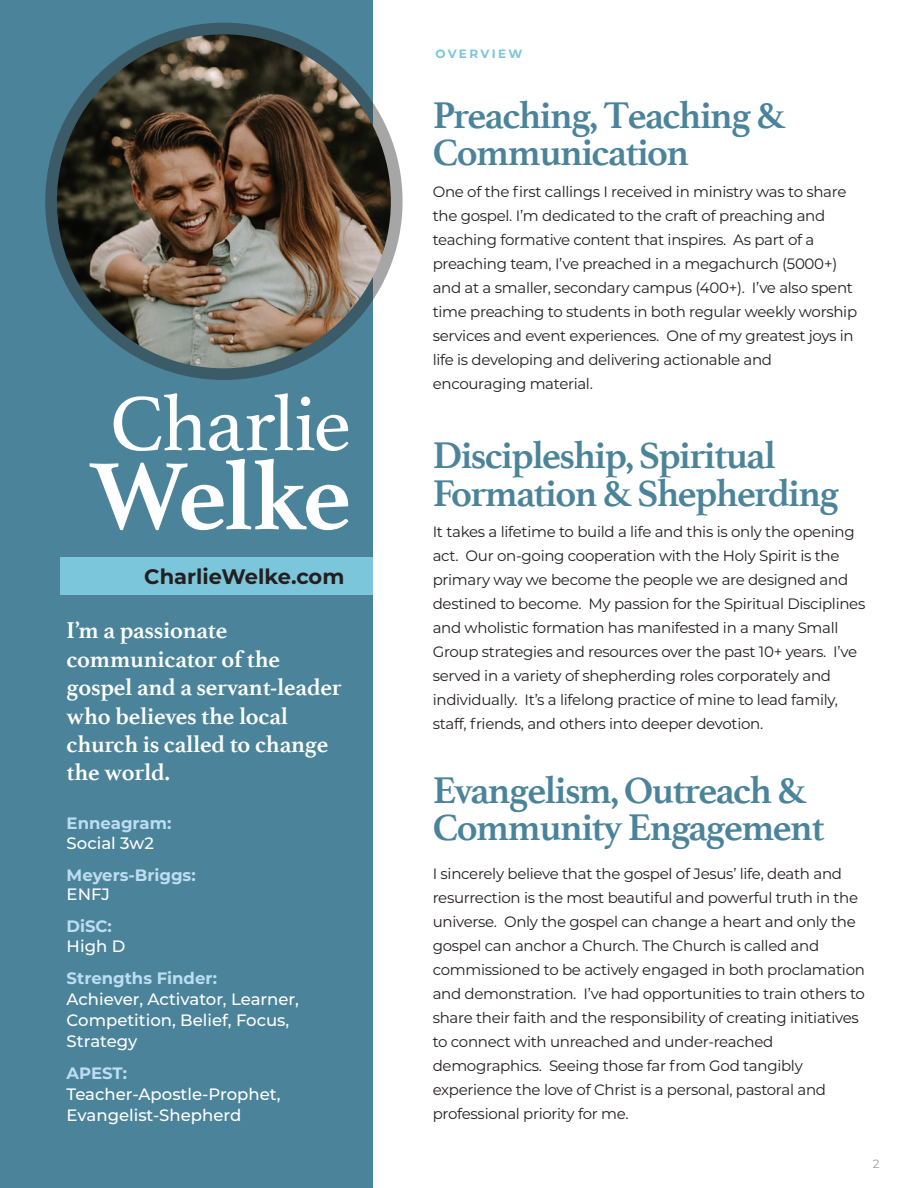
<style>
.page{position:relative;width:918px;height:1188px;background:#fff}
.page>*{position:absolute;margin:0;border:0;box-sizing:border-box;transform-origin:0 0}
.t1{font:700 100.2px "Athelas";letter-spacing:-.035em;color:#fff}
.t2{font:81px "Athelas";letter-spacing:-.025em;color:#fff}
.t3{font:700 39px/37.5px "Athelas";letter-spacing:-.04em;color:#4b849a}
.t4{font:700 24px/28.5px "Athelas";letter-spacing:-.01em;color:#fff}
.t5{font:700 21px "Montserrat";color:#231f20}
.t6{font:500 16.5px/21px "Montserrat";color:#fff}
.t7{font:700 16.5px "Montserrat";color:#bdddf0}
.t8{font:15px/24px "Montserrat";letter-spacing:-.02em;color:#231f20}
.t9{font:700 12px "Montserrat";letter-spacing:.19em;color:#7cc6db}
.t10{font:12px "Montserrat";color:#a09f9f}
</style>
<div class="page">
<div style="left:0;top:0;width:373px;height:1188px;background:#4b849a"></div>
<svg style="left:45px;top:23px;width:358px;height:357px;background:#4e6874"></svg>
<img style="left:57px;top:34px;width:334px;height:334px;border-radius:167px">
<div style="left:60px;top:558px;width:313px;height:37px;background:#7cc6db"></div>
<h2 class="t2" style="left:110px;top:359px;width:243px">Charlie</h2>
<h1 class="t1" style="left:89px;top:415px;width:264px">Welke</h1>
<h3 class="t5" style="left:144px;top:562px;width:202px">CharlieWelke.com</h3>
<h3 class="t4" style="left:67px;top:615px;width:276px">I’m a passionate communicator of the gospel and a servant-leader who believes the local church is called to change the world.</h3>
<p class="t7" style="left:67px;top:811px;width:106px">Enneagram:</p>
<p class="t6" style="left:67px;top:832px;width:89px">Social 3w2</p>
<p class="t7" style="left:67px;top:863px;width:131px">Meyers-Briggs:</p>
<p class="t6" style="left:67px;top:883px;width:45px">ENFJ</p>
<p class="t7" style="left:67px;top:914px;width:47px">DiSC:</p>
<p class="t6" style="left:67px;top:935px;width:60px">High D</p>
<p class="t7" style="left:67px;top:966px;width:152px">Strengths Finder:</p>
<p class="t6" style="left:67px;top:988px;width:234px">Achiever, Activator, Learner,<br>Competition, Belief, Focus,<br>Strategy</p>
<p class="t7" style="left:67px;top:1061px;width:62px">APEST:</p>
<p class="t6" style="left:67px;top:1083px;width:215px">Teacher-Apostle-Prophet,<br>Evangelist-Shepherd</p>
<p class="t9" style="left:436px;top:45px;width:88px">OVERVIEW</p>
<h3 class="t3" style="left:433px;top:95px;width:355px">Preaching, Teaching &amp;<br>Communication</h3>
<p class="t8" style="left:433px;top:179px;width:426px">One of the first callings I received in ministry was to share the gospel. I’m dedicated to the craft of preaching and teaching formative content that inspires. As part of a preaching team, I’ve preached in a megachurch (5000+) and at a smaller, secondary campus (400+). I’ve also spent time preaching to students in both regular weekly worship services and event experiences. One of my greatest joys in life is developing and delivering actionable and encouraging material.</p>
<h3 class="t3" style="left:433px;top:436px;width:408px">Discipleship, Spiritual<br>Formation &amp; Shepherding</h3>
<p class="t8" style="left:433px;top:519px;width:434px">It takes a lifetime to build a life and this is only the opening act. Our on-going cooperation with the Holy Spirit is the primary way we become the people we are designed and destined to become. My passion for the Spiritual Disciplines and wholistic formation has manifested in a many Small Group strategies and resources over the past 10+ years. I’ve served in a variety of shepherding roles corporately and individually. It’s a lifelong practice of mine to lead family, staff, friends, and others into deeper devotion.</p>
<h3 class="t3" style="left:433px;top:770px;width:393px">Evangelism, Outreach &amp;<br>Community Engagement</h3>
<p class="t8" style="left:433px;top:861px;width:434px">I sincerely believe that the gospel of Jesus’ life, death and resurrection is the most beautiful and powerful truth in the universe. Only the gospel can change a heart and only the gospel can anchor a Church. The Church is called and commissioned to be actively engaged in both proclamation and demonstration. I’ve had opportunities to train others to share their faith and the responsibility of creating initiatives to connect with unreached and under-reached demographics. Seeing those far from God tangibly experience the love of Christ is a personal, pastoral and professional priority for me.</p>
<p class="t10" style="left:873px;top:1155px;width:8px">2</p>
</div>
